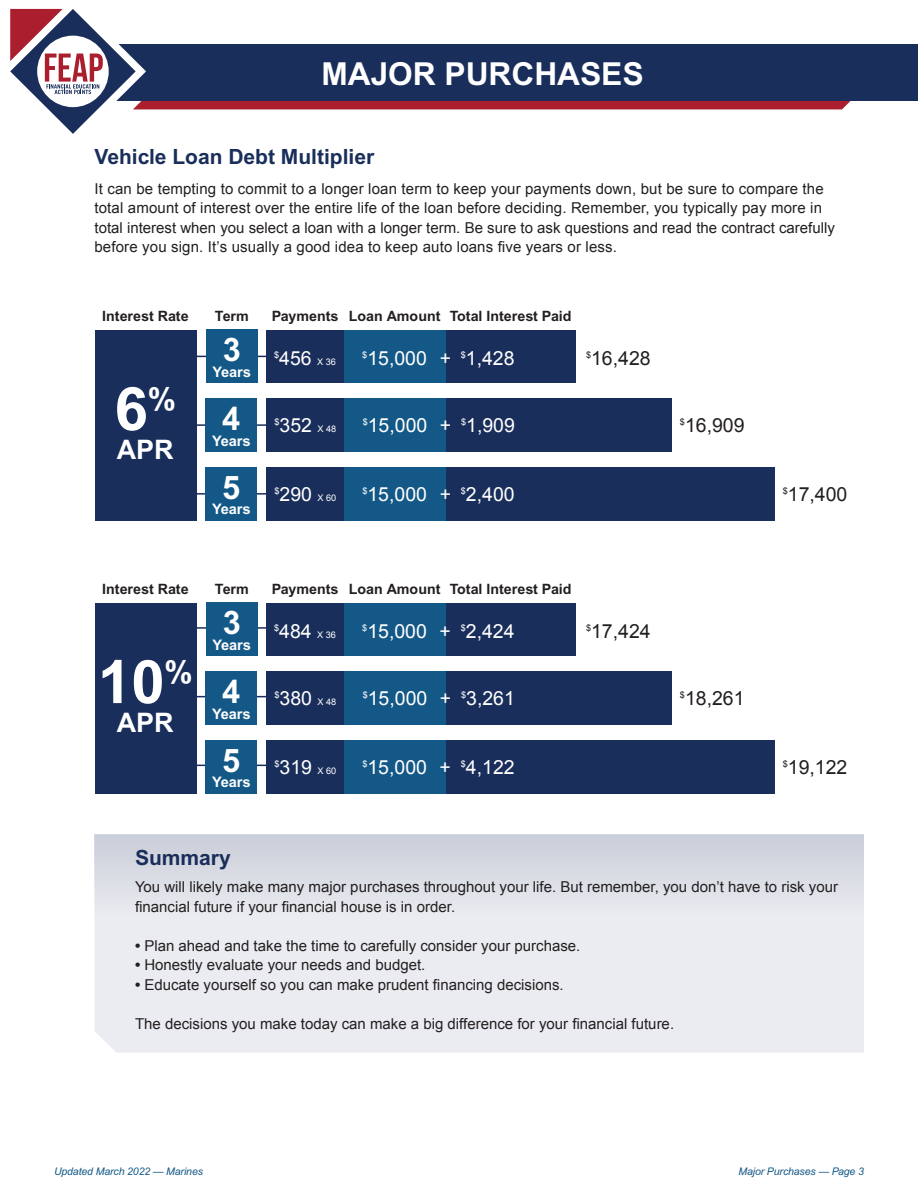
<style>
.page{position:relative;width:918px;height:1188px;background:#fff}
.page>*{position:absolute;margin:0;border:0;box-sizing:border-box;transform-origin:0 0}
.t1{font:700 60.15px "Arial";color:#fff}
.t2{font:700 32.55px "Arial";color:#fff}
.t3{font:700 31.65px "Arial";color:#fff}
.t4{font:700 26.85px "Arial";color:#fff}
.t5{font:700 21px "Arial";color:#192e5a}
.t6{font:19.5px "Arial";color:#fff}
.t7{font:19.5px "Arial";color:#231f20}
.t8{font:15px/19.5px "Arial";color:#231f20}
.t9{font:700 14.55px "Arial";letter-spacing:-.005em;color:#fff}
.t10{font:700 14.25px "Arial";color:#231f20}
.t11{font:italic 10.5px "Arial";letter-spacing:-.01em;color:#135886}
.t12{font:9.15px "Arial";color:#fff}
.s1{font-size:19.5px}
.s2{font-weight:700}
</style>
<div class="page">
<hr style="left:166px;top:424px;width:143px;height:2px;background:#192e5a">
<hr style="left:173px;top:493px;width:143px;height:2px;background:#192e5a">
<hr style="left:154px;top:696px;width:143px;height:1px;background:#192e5a">
<hr style="left:161px;top:765px;width:143px;height:1px;background:#192e5a">
<hr style="left:151px;top:627px;width:144px;height:2px;background:#192e5a">
<hr style="left:163px;top:356px;width:144px;height:1px;background:#192e5a">
<div style="left:95px;top:330px;width:101px;height:191px;background:#192e5a"></div>
<div style="left:206px;top:330px;width:51px;height:53px;background:#135886"></div>
<div style="left:206px;top:398px;width:51px;height:54px;background:#135886"></div>
<div style="left:206px;top:467px;width:51px;height:54px;background:#135886"></div>
<div style="left:267px;top:330px;width:309px;height:53px;background:#192e5a"></div>
<div style="left:267px;top:398px;width:405px;height:54px;background:#192e5a"></div>
<div style="left:267px;top:467px;width:508px;height:54px;background:#192e5a"></div>
<div style="left:344px;top:467px;width:102px;height:54px;background:#135886"></div>
<div style="left:344px;top:398px;width:101px;height:54px;background:#135886"></div>
<div style="left:344px;top:330px;width:102px;height:53px;background:#135886"></div>
<div style="left:95px;top:603px;width:101px;height:191px;background:#192e5a"></div>
<div style="left:206px;top:603px;width:51px;height:53px;background:#135886"></div>
<div style="left:206px;top:671px;width:51px;height:54px;background:#135886"></div>
<div style="left:206px;top:740px;width:51px;height:54px;background:#135886"></div>
<div style="left:267px;top:603px;width:309px;height:53px;background:#192e5a"></div>
<div style="left:267px;top:671px;width:405px;height:54px;background:#192e5a"></div>
<div style="left:267px;top:740px;width:508px;height:54px;background:#192e5a"></div>
<div style="left:344px;top:740px;width:102px;height:54px;background:#135886"></div>
<div style="left:344px;top:671px;width:101px;height:54px;background:#135886"></div>
<div style="left:344px;top:603px;width:102px;height:53px;background:#135886"></div>
<div style="left:94px;top:935px;width:770px;height:118px;background:#ebecf1"></div>
<div style="left:94px;top:834px;width:770px;height:101px;background:linear-gradient(to bottom,#caced9,#f0f0f4)"></div>
<svg style="left:10px;top:8px;width:908px;height:126px"></svg>
<p class="t3" style="left:321px;top:55px;width:324px">MAJOR PURCHASES</p>
<p class="t5" style="left:94px;top:144px;width:281px">Vehicle Loan Debt Multiplier</p>
<p class="t8" style="left:94px;top:179px;width:742px">It can be tempting to commit to a longer loan term to keep your payments down, but be sure to compare the total amount of interest over the entire life of the loan before deciding. Remember, you typically pay more in total interest when you select a loan with a longer term. Be sure to ask questions and read the contract carefully before you sign. It’s usually a good idea to keep auto loans five years or less.</p>
<p class="t10" style="left:102px;top:308px;width:88px">Interest Rate</p>
<p class="t10" style="left:215px;top:308px;width:35px">Term</p>
<p class="t10" style="left:272px;top:308px;width:68px">Payments</p>
<p class="t10" style="left:349px;top:308px;width:93px">Loan Amount</p>
<p class="t10" style="left:450px;top:308px;width:123px">Total Interest Paid</p>
<p class="t1" style="left:114px;top:374px;width:63px">6<sup>%</sup></p>
<p class="t4" style="left:117px;top:433px;width:58px">APR</p>
<p class="t2" style="left:223px;top:331px;width:20px">3</p>
<p class="t9" style="left:213px;top:363px;width:40px">Years</p>
<p class="t2" style="left:222px;top:400px;width:20px">4</p>
<p class="t9" style="left:212px;top:432px;width:40px">Years</p>
<p class="t2" style="left:222px;top:468px;width:20px">5</p>
<p class="t9" style="left:212px;top:501px;width:40px">Years</p>
<p class="t12" style="left:274px;top:357px;width:63px">$<span class="s1">456</span> X 36</p>
<p class="t6" style="left:362px;top:347px;width:66px"><sup>$</sup>15,000</p>
<p class="t6" style="left:461px;top:347px;width:55px"><sup>$</sup>1,428</p>
<p class="t7" style="left:586px;top:347px;width:66px"><sup>$</sup>16,428</p>
<p class="t6" style="left:440px;top:347px;width:13px">+</p>
<p class="t12" style="left:274px;top:424px;width:63px">$<span class="s1">352</span> X 48</p>
<p class="t6" style="left:363px;top:415px;width:66px"><sup>$</sup>15,000</p>
<p class="t6" style="left:461px;top:415px;width:55px"><sup>$</sup>1,909</p>
<p class="t7" style="left:680px;top:415px;width:66px"><sup>$</sup>16,909</p>
<p class="t6" style="left:440px;top:414px;width:13px">+</p>
<p class="t12" style="left:274px;top:493px;width:63px">$<span class="s1">290</span> X 60</p>
<p class="t6" style="left:362px;top:483px;width:66px"><sup>$</sup>15,000</p>
<p class="t6" style="left:461px;top:483px;width:55px"><sup>$</sup>2,400</p>
<p class="t7" style="left:783px;top:483px;width:66px"><sup>$</sup>17,400</p>
<p class="t6" style="left:440px;top:483px;width:13px">+</p>
<p class="t10" style="left:102px;top:581px;width:88px">Interest Rate</p>
<p class="t10" style="left:215px;top:581px;width:35px">Term</p>
<p class="t10" style="left:272px;top:581px;width:68px">Payments</p>
<p class="t10" style="left:349px;top:581px;width:93px">Loan Amount</p>
<p class="t10" style="left:450px;top:581px;width:123px">Total Interest Paid</p>
<p class="t1" style="left:98px;top:647px;width:97px">10<sup>%</sup></p>
<p class="t4" style="left:117px;top:706px;width:58px">APR</p>
<p class="t2" style="left:223px;top:604px;width:20px">3</p>
<p class="t9" style="left:213px;top:636px;width:40px">Years</p>
<p class="t2" style="left:222px;top:673px;width:20px">4</p>
<p class="t9" style="left:212px;top:705px;width:40px">Years</p>
<p class="t2" style="left:222px;top:741px;width:20px">5</p>
<p class="t9" style="left:212px;top:774px;width:40px">Years</p>
<p class="t12" style="left:274px;top:630px;width:63px">$<span class="s1">484</span> X 36</p>
<p class="t6" style="left:362px;top:620px;width:66px"><sup>$</sup>15,000</p>
<p class="t6" style="left:461px;top:620px;width:55px"><sup>$</sup>2,424</p>
<p class="t7" style="left:586px;top:620px;width:66px"><sup>$</sup>17,424</p>
<p class="t6" style="left:440px;top:620px;width:13px">+</p>
<p class="t12" style="left:274px;top:697px;width:63px">$<span class="s1">380</span> X 48</p>
<p class="t6" style="left:363px;top:688px;width:66px"><sup>$</sup>15,000</p>
<p class="t6" style="left:461px;top:688px;width:55px"><sup>$</sup>3,261</p>
<p class="t7" style="left:680px;top:688px;width:66px"><sup>$</sup>18,261</p>
<p class="t6" style="left:440px;top:687px;width:13px">+</p>
<p class="t12" style="left:274px;top:766px;width:63px">$<span class="s1">319</span> X 60</p>
<p class="t6" style="left:362px;top:756px;width:66px"><sup>$</sup>15,000</p>
<p class="t6" style="left:461px;top:756px;width:55px"><sup>$</sup>4,122</p>
<p class="t7" style="left:783px;top:756px;width:66px"><sup>$</sup>19,122</p>
<p class="t6" style="left:440px;top:756px;width:13px">+</p>
<p class="t5" style="left:135px;top:845px;width:97px">Summary</p>
<p class="t8" style="left:135px;top:877px;width:705px">You will likely make many major purchases throughout your life. But remember, you don’t have to risk your financial future if your financial house is in order.</p>
<p class="t8" style="left:135px;top:936px;width:447px"><span class="s2">•</span> Plan ahead and take the time to carefully consider your purchase.</p>
<p class="t8" style="left:135px;top:955px;width:292px"><span class="s2">•</span> Honestly evaluate your needs and budget.</p>
<p class="t8" style="left:135px;top:975px;width:430px"><span class="s2">•</span> Educate yourself so you can make prudent financing decisions.</p>
<p class="t8" style="left:135px;top:1014px;width:541px">The decisions you make today can make a big difference for your financial future.</p>
<p class="t11" style="left:54px;top:1165px;width:151px">Updated March 2022 — Marines</p>
<p class="t11" style="left:738px;top:1165px;width:127px">Major Purchases — Page 3</p>
</div>
